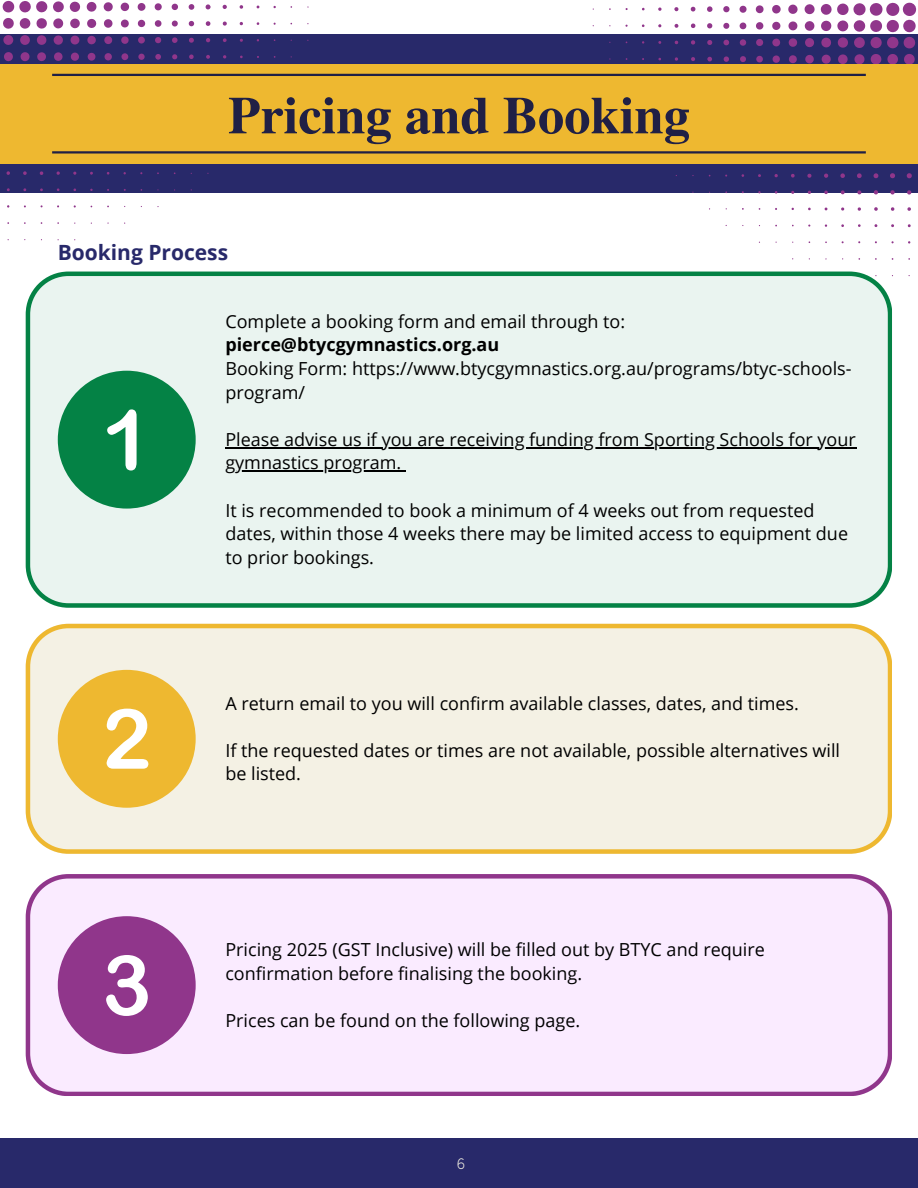
<style>
.page{position:relative;width:918px;height:1188px;background:#fff}
.page>*{position:absolute;margin:0;border:0;box-sizing:border-box;transform-origin:0 0}
.t1{font:700 52.65px "Te X Gyre Termes";color:#202045}
.t2{font:700 21px "Open Sans";color:#28296a}
.t3{font:18px/23.7px "Open Sans";color:#000}
.t4{font:300 15.15px "MADE Evolve Sans";color:#f4f1e4}
.s1{font-weight:700}
</style>
<div class="page">
<div style="left:0;top:34px;width:918px;height:159px;background:#28296a"></div>
<svg style="left:788px;top:5px;width:10px;height:9px"></svg>
<svg style="left:788px;top:21px;width:9px;height:9px"></svg>
<svg style="left:804px;top:2px;width:113px;height:62px"></svg>
<svg style="left:772px;top:5px;width:9px;height:9px"></svg>
<svg style="left:788px;top:38px;width:9px;height:9px"></svg>
<svg style="left:772px;top:22px;width:8px;height:8px"></svg>
<svg style="left:789px;top:55px;width:8px;height:8px"></svg>
<svg style="left:772px;top:38px;width:8px;height:8px"></svg>
<svg style="left:756px;top:5px;width:8px;height:8px"></svg>
<svg style="left:756px;top:22px;width:8px;height:8px"></svg>
<svg style="left:773px;top:55px;width:7px;height:8px"></svg>
<svg style="left:756px;top:39px;width:7px;height:7px"></svg>
<svg style="left:740px;top:6px;width:7px;height:7px"></svg>
<svg style="left:740px;top:22px;width:6px;height:7px"></svg>
<svg style="left:756px;top:56px;width:7px;height:6px"></svg>
<svg style="left:740px;top:39px;width:6px;height:7px"></svg>
<svg style="left:723px;top:6px;width:7px;height:6px"></svg>
<svg style="left:723px;top:23px;width:6px;height:6px"></svg>
<svg style="left:740px;top:56px;width:6px;height:6px"></svg>
<svg style="left:723px;top:40px;width:6px;height:5px"></svg>
<svg style="left:707px;top:6px;width:6px;height:6px"></svg>
<svg style="left:724px;top:56px;width:5px;height:6px"></svg>
<svg style="left:707px;top:23px;width:5px;height:5px"></svg>
<svg style="left:907px;top:173px;width:5px;height:5px"></svg>
<svg style="left:707px;top:40px;width:5px;height:5px"></svg>
<svg style="left:890px;top:173px;width:5px;height:5px"></svg>
<svg style="left:874px;top:173px;width:4px;height:5px"></svg>
<svg style="left:691px;top:7px;width:4px;height:5px"></svg>
<svg style="left:857px;top:173px;width:5px;height:5px"></svg>
<svg style="left:707px;top:57px;width:5px;height:5px"></svg>
<svg style="left:691px;top:24px;width:4px;height:4px"></svg>
<svg style="left:840px;top:173px;width:5px;height:5px"></svg>
<svg style="left:824px;top:173px;width:4px;height:5px"></svg>
<svg style="left:874px;top:190px;width:4px;height:4px"></svg>
<svg style="left:890px;top:190px;width:5px;height:5px"></svg>
<svg style="left:691px;top:40px;width:4px;height:5px"></svg>
<svg style="left:907px;top:190px;width:4px;height:5px"></svg>
<svg style="left:691px;top:57px;width:4px;height:4px"></svg>
<svg style="left:807px;top:174px;width:4px;height:4px"></svg>
<svg style="left:674px;top:7px;width:4px;height:4px"></svg>
<svg style="left:857px;top:190px;width:4px;height:4px"></svg>
<svg style="left:674px;top:24px;width:5px;height:4px"></svg>
<svg style="left:841px;top:190px;width:4px;height:4px"></svg>
<svg style="left:791px;top:174px;width:4px;height:4px"></svg>
<svg style="left:874px;top:207px;width:4px;height:4px"></svg>
<svg style="left:824px;top:191px;width:4px;height:3px"></svg>
<svg style="left:907px;top:207px;width:4px;height:4px"></svg>
<svg style="left:891px;top:207px;width:3px;height:4px"></svg>
<svg style="left:858px;top:207px;width:3px;height:4px"></svg>
<svg style="left:675px;top:57px;width:3px;height:4px"></svg>
<svg style="left:658px;top:8px;width:4px;height:3px"></svg>
<svg style="left:841px;top:207px;width:3px;height:4px"></svg>
<svg style="left:3px;top:0;width:44px;height:29px"></svg>
<svg style="left:3px;top:35px;width:11px;height:10px"></svg>
<svg style="left:20px;top:35px;width:10px;height:10px"></svg>
<svg style="left:87px;top:2px;width:9px;height:10px"></svg>
<svg style="left:53px;top:1px;width:27px;height:28px"></svg>
<svg style="left:37px;top:35px;width:10px;height:10px"></svg>
<svg style="left:54px;top:35px;width:9px;height:10px"></svg>
<svg style="left:103px;top:2px;width:10px;height:9px"></svg>
<svg style="left:87px;top:19px;width:10px;height:9px"></svg>
<svg style="left:4px;top:52px;width:9px;height:10px"></svg>
<svg style="left:20px;top:52px;width:10px;height:10px"></svg>
<svg style="left:70px;top:36px;width:9px;height:9px"></svg>
<svg style="left:37px;top:52px;width:9px;height:10px"></svg>
<svg style="left:104px;top:19px;width:9px;height:9px"></svg>
<svg style="left:54px;top:52px;width:9px;height:9px"></svg>
<svg style="left:121px;top:2px;width:8px;height:9px"></svg>
<svg style="left:87px;top:36px;width:9px;height:9px"></svg>
<svg style="left:71px;top:53px;width:8px;height:8px"></svg>
<svg style="left:104px;top:36px;width:8px;height:8px"></svg>
<svg style="left:121px;top:20px;width:8px;height:8px"></svg>
<svg style="left:87px;top:53px;width:8px;height:8px"></svg>
<svg style="left:138px;top:3px;width:7px;height:8px"></svg>
<svg style="left:121px;top:36px;width:8px;height:8px"></svg>
<svg style="left:138px;top:20px;width:8px;height:7px"></svg>
<svg style="left:105px;top:53px;width:7px;height:7px"></svg>
<svg style="left:155px;top:3px;width:7px;height:7px"></svg>
<div style="left:121px;top:53px;width:8px;height:7px;background:#90368b;border-radius:50%"></div>
<div style="left:138px;top:36px;width:7px;height:8px;background:#90368b;border-radius:3px"></div>
<svg style="left:155px;top:20px;width:6px;height:7px"></svg>
<svg style="left:172px;top:4px;width:6px;height:6px"></svg>
<svg style="left:138px;top:54px;width:7px;height:6px"></svg>
<svg style="left:155px;top:37px;width:6px;height:6px"></svg>
<svg style="left:171px;top:20px;width:7px;height:7px"></svg>
<svg style="left:155px;top:54px;width:6px;height:6px"></svg>
<svg style="left:189px;top:4px;width:5px;height:6px"></svg>
<svg style="left:172px;top:37px;width:6px;height:6px"></svg>
<svg style="left:189px;top:21px;width:5px;height:5px"></svg>
<svg style="left:172px;top:54px;width:5px;height:5px"></svg>
<svg style="left:206px;top:4px;width:5px;height:6px"></svg>
<svg style="left:189px;top:38px;width:5px;height:5px"></svg>
<svg style="left:206px;top:21px;width:4px;height:5px"></svg>
<svg style="left:189px;top:54px;width:5px;height:5px"></svg>
<svg style="left:222px;top:5px;width:5px;height:4px"></svg>
<svg style="left:206px;top:38px;width:4px;height:4px"></svg>
<svg style="left:223px;top:22px;width:4px;height:4px"></svg>
<svg style="left:206px;top:55px;width:4px;height:4px"></svg>
<svg style="left:223px;top:38px;width:4px;height:4px"></svg>
<svg style="left:23px;top:171px;width:4px;height:4px"></svg>
<svg style="left:40px;top:171px;width:3px;height:4px"></svg>
<svg style="left:7px;top:171px;width:3px;height:4px"></svg>
<svg style="left:240px;top:5px;width:3px;height:4px"></svg>
<div style="left:0;top:64px;width:918px;height:100px;background:#eeb830"></div>
<hr style="left:52px;top:151px;width:814px;height:3px;background:#202045">
<hr style="left:52px;top:74px;width:814px;height:2px;background:#202045">
<div style="left:26px;top:624px;width:866px;height:229px;background:#f4f1e4"></div>
<div style="left:58px;top:670px;width:138px;height:138px;background:#eeb830;border-radius:50%"></div>
<svg style="left:107px;top:709px;width:41px;height:60px"></svg>
<div style="left:26px;top:874px;width:866px;height:222px;background:#faebff"></div>
<div style="left:58px;top:916px;width:138px;height:138px;background:#90368b;border-radius:50%"></div>
<svg style="left:106px;top:955px;width:42px;height:61px"></svg>
<div style="left:26px;top:272px;width:866px;height:336px;background:#eaf4f0"></div>
<hr style="left:225px;top:447px;width:632px;height:1px;background:#000">
<hr style="left:225px;top:471px;width:176px;height:1px;background:#000">
<div style="left:58px;top:371px;width:138px;height:138px;background:#048245;border-radius:50%"></div>
<svg style="left:107px;top:409px;width:30px;height:62px"></svg>
<div style="left:0;top:1138px;width:918px;height:50px;background:#28296a"></div>
<p class="t1" style="left:228px;top:74px;width:463px">Pricing and Booking</p>
<p class="t2" style="left:58px;top:237px;width:172px">Booking Process</p>
<p class="t3" style="left:225px;top:309px;width:401px">Complete a booking form and email through to: <span class="s1">pierce@btycgymnastics.org.au</span></p>
<h2 class="t3" style="left:225px;top:356px;width:628px">Booking Form: https://www.btycgymnastics.org.au/programs/btyc-schools&shy;program/</h2>
<p class="t3" style="left:225px;top:427px;width:632px">Please advise us if you are receiving funding from Sporting Schools for your</p>
<p class="t3" style="left:225px;top:451px;width:177px">gymnastics program.</p>
<p class="t3" style="left:225px;top:498px;width:591px">It is recommended to book a minimum of 4 weeks out from requested</p>
<p class="t3" style="left:225px;top:521px;width:624px">dates, within those 4 weeks there may be limited access to equipment due to prior bookings.</p>
<p class="t3" style="left:225px;top:691px;width:575px">A return email to you will confirm available classes, dates, and times.</p>
<p class="t3" style="left:225px;top:738px;width:616px">If the requested dates or times are not available, possible alternatives will be listed.</p>
<p class="t3" style="left:225px;top:937px;width:541px">Pricing 2025 (GST Inclusive) will be filled out by BTYC and require confirmation before finalising the booking.</p>
<h1 class="t3" style="left:225px;top:1008px;width:356px">Prices can be found on the following page.</h1>
<p class="t4" style="left:457px;top:1155px;width:10px">6</p>
</div>
